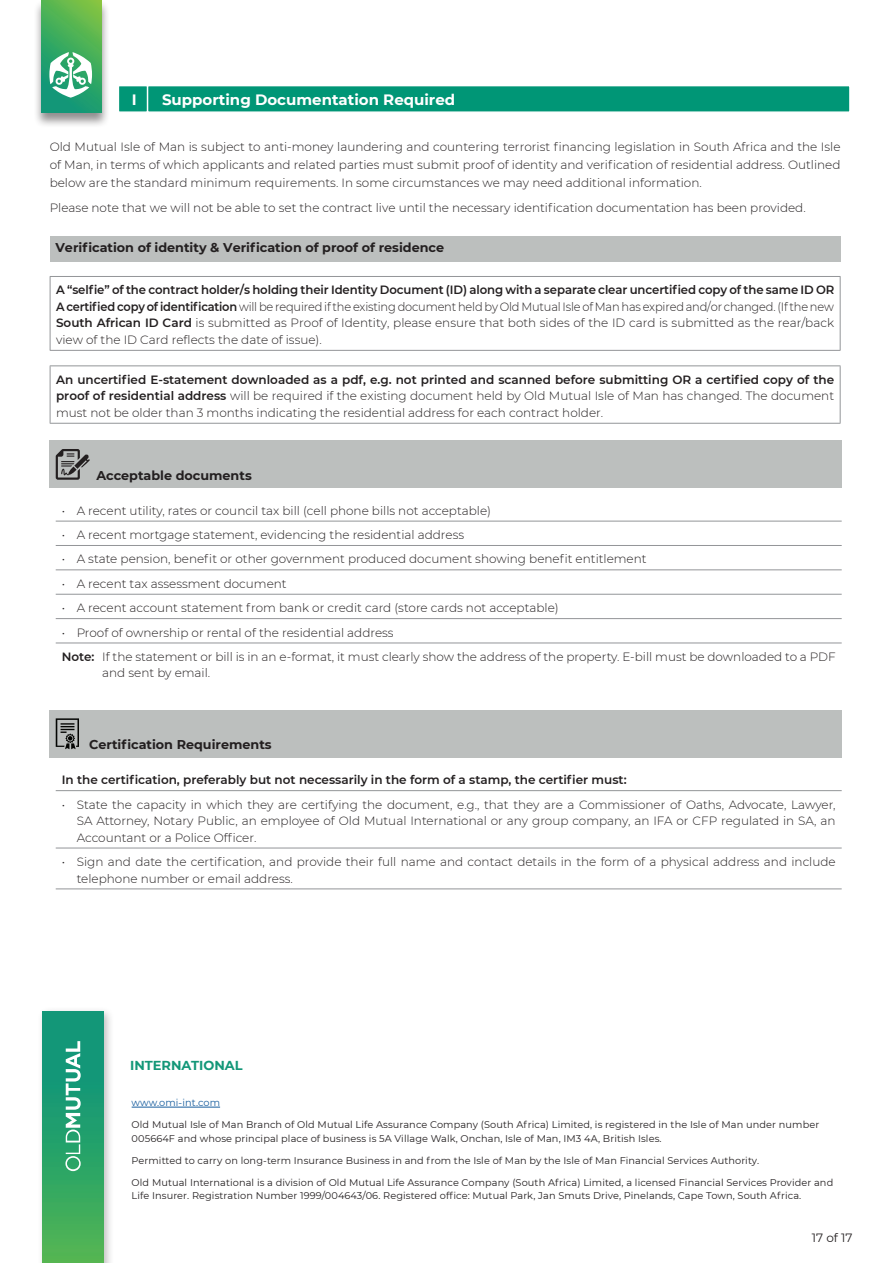
<style>
.page{position:relative;width:893px;height:1263px;background:#fff}
.page>*{position:absolute;margin:0;border:0;box-sizing:border-box;transform-origin:0 0}
.t1{font:700 15px "Montserrat";color:#fff}
.t2{font:700 13.05px "Montserrat";color:#139778}
.t3{font:700 12.75px "Montserrat";color:#231f20}
.t4{font:300 12px/16.5px "Montserrat";color:#231f20;text-align:justify}
.t5{font:300 12px/16.5px "Montserrat";color:#231f20;text-align:justify;scale:.95 1}
.t6{font:600 12px "Montserrat";color:#231f20}
.t7{font:12px "Montserrat";color:#231f20}
.t8{font:9.75px/13.5px "Montserrat";letter-spacing:.01em;color:#231f20}
.t9{font:9.75px "Montserrat";letter-spacing:.01em;color:#175d9e}
.s1{font-weight:600}
</style>
<div class="page">
<div style="left:33px;top:0;width:77px;height:128px;background:#231f20;opacity:.5"></div>
<svg style="left:41px;top:0;width:61px;height:113px;background:#42ac5d"></svg>
<svg style="left:49px;top:52px;width:43px;height:46px"></svg>
<svg style="left:119px;top:86px;width:731px;height:26px;background:#09997b"></svg>
<div style="left:50px;top:236px;width:790px;height:25px;background:#bcbfbe"></div>
<hr style="left:50px;top:276px;width:790px;height:1px;background:#939598">
<hr style="left:50px;top:277px;width:1px;height:73px;background:#939598">
<hr style="left:840px;top:277px;width:1px;height:73px;background:#939598">
<hr style="left:50px;top:350px;width:790px;height:1px;background:#939598">
<hr style="left:50px;top:365px;width:790px;height:1px;background:#939598">
<hr style="left:50px;top:366px;width:1px;height:57px;background:#939598">
<hr style="left:840px;top:366px;width:1px;height:57px;background:#939598">
<hr style="left:50px;top:423px;width:790px;height:1px;background:#939598">
<div style="left:50px;top:440px;width:792px;height:48px;background:#bcbfbe"></div>
<svg style="left:56px;top:449px;width:34px;height:31px"></svg>
<hr style="left:56px;top:521px;width:786px;height:1px;background:#939598">
<hr style="left:56px;top:545px;width:786px;height:1px;background:#939598">
<hr style="left:56px;top:569px;width:786px;height:1px;background:#939598">
<hr style="left:56px;top:594px;width:786px;height:1px;background:#939598">
<hr style="left:56px;top:618px;width:786px;height:1px;background:#939598">
<hr style="left:56px;top:643px;width:786px;height:1px;background:#939598">
<div style="left:50px;top:710px;width:792px;height:48px;background:#bcbfbe"></div>
<svg style="left:56px;top:718px;width:23px;height:31px"></svg>
<hr style="left:56px;top:790px;width:786px;height:1px;background:#939598">
<hr style="left:56px;top:848px;width:786px;height:1px;background:#939598">
<hr style="left:56px;top:888px;width:786px;height:1px;background:#939598">
<div style="left:37px;top:1006px;width:78px;height:257px;background:#231f20;opacity:.3"></div>
<div style="left:43px;top:1011px;width:61px;height:252px;background:linear-gradient(to bottom,#059180,#4cb355)"></div>
<svg style="left:65px;top:1041px;width:16px;height:130px"></svg>
<hr style="left:132px;top:1107px;width:88px;height:1px;background:#175d9e">
<p class="t1" style="left:132px;top:89px;width:6px">I</p>
<p class="t1" style="left:162px;top:89px;width:295px">Supporting Documentation Required</p>
<p class="t4" style="left:50px;top:138px;width:792px;line-height:18px">Old Mutual Isle of Man is subject to anti-money laundering and countering terrorist financing legislation in South Africa and the Isle of Man, in terms of which applicants and related parties must submit proof of identity and verification of residential address. Outlined below are the standard minimum requirements. In some circumstances we may need additional information.</p>
<p class="t4" style="left:50px;top:199px;width:758px">Please note that we will not be able to set the contract live until the necessary identification documentation has been provided.</p>
<p class="t3" style="left:55px;top:239px;width:390px">Verification of identity &amp; Verification of proof of residence</p>
<p class="t5" style="left:56px;top:282px;width:821px"><span class="s1">A “selfie” of the contract holder/s holding their Identity Document (ID) along with a separate clear uncertified copy of the same ID OR A certified copy of identification</span> will be required if the existing document held by Old Mutual Isle of Man has expired and/or changed. (If the new <span class="s1">South African ID Card</span> is submitted as Proof of Identity, please ensure that both sides of the ID card is submitted as the rear/back view of the ID Card reflects the date of issue).</p>
<p class="t4" style="left:56px;top:371px;width:780px"><span class="s1">An uncertified E-statement downloaded as a pdf, e.g. not printed and scanned before submitting OR a certified copy of the proof of residential address</span> will be required if the existing document held by Old Mutual Isle of Man has changed. The document must not be older than 3 months indicating the residential address for each contract holder.</p>
<p class="t3" style="left:96px;top:466px;width:157px">Acceptable documents</p>
<p class="t4" style="left:62px;top:502px;width:431px">• A recent utility, rates or council tax bill (cell phone bills not acceptable)</p>
<p class="t4" style="left:62px;top:526px;width:404px">• A recent mortgage statement, evidencing the residential address</p>
<p class="t4" style="left:62px;top:551px;width:586px">• A state pension, benefit or other government produced document showing benefit entitlement</p>
<p class="t4" style="left:62px;top:575px;width:227px">• A recent tax assessment document</p>
<p class="t4" style="left:62px;top:599px;width:499px">• A recent account statement from bank or credit card (store cards not acceptable)</p>
<p class="t4" style="left:62px;top:620px;width:776px;line-height:24.3px">• Proof of ownership or rental of the residential address<br><span class="s1">Note:</span> If the statement or bill is in an e-format, it must clearly show the address of the property. E-bill must be downloaded to a PDF</p>
<p class="t4" style="left:102px;top:665px;width:110px">and sent by email.</p>
<p class="t3" style="left:89px;top:735px;width:184px">Certification Requirements</p>
<p class="t6" style="left:62px;top:771px;width:566px">In the certification, preferably but not necessarily in the form of a stamp, the certifier must:</p>
<p class="t4" style="left:77px;top:796px;width:760px;text-indent:-15px">• State the capacity in which they are certifying the document, e.g., that they are a Commissioner of Oaths, Advocate, Lawyer, SA Attorney, Notary Public, an employee of Old Mutual International or any group company, an IFA or CFP regulated in SA, an Accountant or a Police Officer.</p>
<p class="t4" style="left:77px;top:853px;width:760px;text-indent:-15px">• Sign and date the certification, and provide their full name and contact details in the form of a physical address and include telephone number or email address.</p>
<p class="t2" style="left:130px;top:1056px;width:114px">INTERNATIONAL</p>
<p class="t9" style="left:132px;top:1096px;width:90px">www.omi-int.com</p>
<p class="t8" style="left:132px;top:1118px;width:689px">Old Mutual Isle of Man Branch of Old Mutual Life Assurance Company (South Africa) Limited, is registered in the Isle of Man under number<br>005664F and whose principal place of business is 5A Village Walk, Onchan, Isle of Man, IM3 4A, British Isles.</p>
<p class="t8" style="left:132px;top:1153px;width:629px">Permitted to carry on long-term Insurance Business in and from the Isle of Man by the Isle of Man Financial Services Authority.</p>
<p class="t8" style="left:132px;top:1175px;width:703px">Old Mutual International is a division of Old Mutual Life Assurance Company (South Africa) Limited, a licensed Financial Services Provider and<br>Life Insurer. Registration Number 1999/004643/06. Registered office: Mutual Park, Jan Smuts Drive, Pinelands, Cape Town, South Africa.</p>
<p class="t7" style="left:812px;top:1229px;width:42px">17 of 17</p>
</div>
